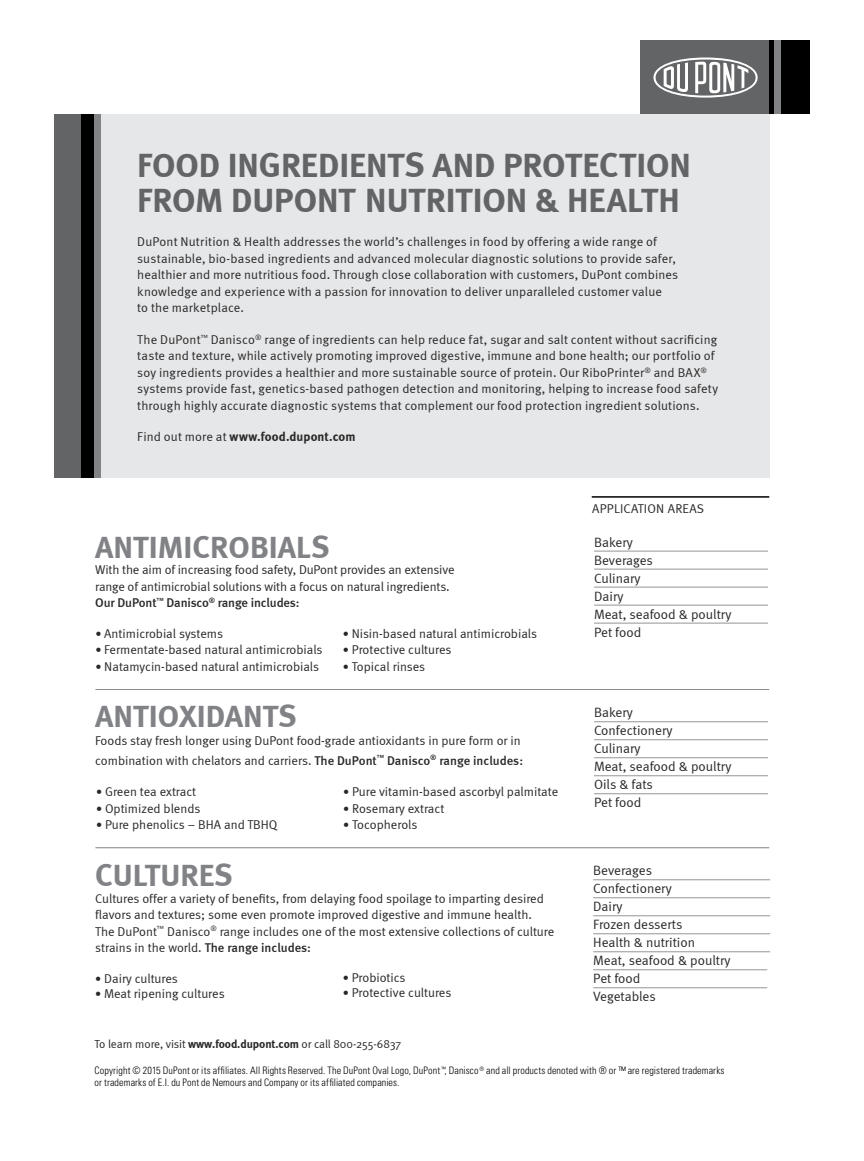
<style>
.page{position:relative;width:864px;height:1161px;background:#fff}
.page>*{position:absolute;margin:0;border:0;box-sizing:border-box;transform-origin:0 0}
.t1{font:700 34.5px/34.5px "Meta";letter-spacing:-.005em;color:#636466}
.t2{font:700 31.5px "Meta";color:#808285}
.t3{font:13.5px/18px "Meta Normal";color:#292829}
.t4{font:12.75px/16.5px "Meta Normal";color:#292829}
.t5{font:12.75px/16.5px "Meta Normal LF";letter-spacing:.01em;color:#292829}
.t6{font:500 12.75px "Meta";letter-spacing:-.01em;color:#292829}
.t7{font:700 12.75px "Meta";letter-spacing:.01em;color:#292829}
.t8{font:12.75px "Meta Normal";letter-spacing:.02em;color:#292829}
.t9{font:11.7px "Meta Normal";letter-spacing:-.005em;color:#292829}
.t10{font:300 condensed 10.35px/11.9px "Univers";letter-spacing:.015em;color:#000}
.s1{font-family:"Meta Normal LF";font-weight:400}
.s2{font-size:12px}
.s3{font-family:"Meta";font-weight:500}
.s4{font-family:"Meta";font-weight:700}
</style>
<div class="page">
<hr style="left:95px;top:689px;width:674px;height:1px;background:#000">
<hr style="left:95px;top:848px;width:674px;height:1px;background:#000">
<hr style="left:594px;top:551px;width:174px;height:1px;background:#939598">
<hr style="left:594px;top:569px;width:174px;height:1px;background:#939598">
<hr style="left:594px;top:587px;width:174px;height:1px;background:#939598">
<hr style="left:594px;top:605px;width:174px;height:1px;background:#939598">
<hr style="left:594px;top:623px;width:174px;height:1px;background:#939598">
<hr style="left:594px;top:722px;width:174px;height:1px;background:#939598">
<hr style="left:594px;top:740px;width:174px;height:1px;background:#939598">
<hr style="left:594px;top:758px;width:174px;height:1px;background:#939598">
<hr style="left:594px;top:776px;width:174px;height:1px;background:#939598">
<hr style="left:594px;top:794px;width:174px;height:1px;background:#939598">
<hr style="left:592px;top:496px;width:177px;height:2px;background:#000">
<div style="left:94px;top:114px;width:675px;height:364px;background:#e6e7e8"></div>
<div style="left:94px;top:114px;width:7px;height:364px;background:#808285"></div>
<div style="left:81px;top:114px;width:13px;height:364px;background:#000"></div>
<div style="left:54px;top:114px;width:27px;height:364px;background:#636466"></div>
<div style="left:640px;top:40px;width:150px;height:74px;background:#636466"></div>
<div style="left:770px;top:40px;width:40px;height:74px;background:#000"></div>
<div style="left:774px;top:40px;width:7px;height:74px;background:#808285"></div>
<svg style="left:653px;top:58px;width:105px;height:40px"></svg>
<hr style="left:593px;top:880px;width:177px;height:1px;background:#939598">
<hr style="left:593px;top:898px;width:177px;height:1px;background:#939598">
<hr style="left:593px;top:916px;width:177px;height:1px;background:#939598">
<hr style="left:593px;top:934px;width:177px;height:1px;background:#939598">
<hr style="left:593px;top:952px;width:177px;height:1px;background:#939598">
<hr style="left:593px;top:970px;width:174px;height:1px;background:#939598">
<hr style="left:593px;top:988px;width:174px;height:1px;background:#939598">
<h1 class="t1" style="left:137px;top:148px;width:555px">FOOD INGREDIENTS AND PROTECTION<br>FROM DUPONT NUTRITION &amp; HEALTH</h1>
<p class="t5" style="left:137px;top:234px;width:542px">DuPont Nutrition &amp; Health addresses the world’s challenges in food by offering a wide range of sustainable, bio-based ingredients and advanced molecular diagnostic solutions to provide safer, healthier and more nutritious food. Through close collaboration with customers, DuPont combines knowledge and experience with a passion for innovation to deliver unparalleled customer value<br>to the marketplace.</p>
<p class="t5" style="left:137px;top:331px;width:583px">The DuPont<sup>™</sup> Danisco<sup>®</sup> range of ingredients can help reduce fat, sugar and salt content without sacrificing taste and texture, while actively promoting improved digestive, immune and bone health; our portfolio of soy ingredients provides a healthier and more sustainable source of protein. Our RiboPrinter<sup>®</sup> and BAX<sup>® </sup>systems provide fast, genetics-based pathogen detection and monitoring, helping to increase food safety through highly accurate diagnostic systems that complement our food protection ingredient solutions.</p>
<p class="t7" style="left:137px;top:429px;width:220px"><span class="s1">Find out more at</span> www.food.dupont.com</p>
<h2 class="t2" style="left:95px;top:528px;width:236px">ANTIMICROBIALS</h2>
<p class="t4" style="left:95px;top:562px;width:361px">With the aim of increasing food safety, DuPont provides an extensive range of antimicrobial solutions with a focus on natural ingredients.</p>
<p class="t6" style="left:95px;top:596px;width:206px">Our DuPont<sup>™</sup> Danisco<sup>®</sup> range includes:</p>
<p class="t4" style="left:95px;top:625px;width:129px"><span class="s2">•</span> Antimicrobial systems</p>
<p class="t4" style="left:95px;top:641px;width:229px"><span class="s2">•</span> Fermentate-based natural antimicrobials</p>
<p class="t4" style="left:95px;top:658px;width:225px"><span class="s2">•</span> Natamycin-based natural antimicrobials</p>
<p class="t4" style="left:343px;top:625px;width:196px"><span class="s2">•</span> Nisin-based natural antimicrobials</p>
<p class="t4" style="left:343px;top:641px;width:110px"><span class="s2">•</span> Protective cultures</p>
<p class="t4" style="left:343px;top:658px;width:84px"><span class="s2">•</span> Topical rinses</p>
<h2 class="t2" style="left:95px;top:697px;width:203px">ANTIOXIDANTS</h2>
<p class="t4" style="left:95px;top:731px;width:429px;line-height:19.5px">Foods stay fresh longer using DuPont food-grade antioxidants in pure form or in combination with chelators and carriers. <span class="s3">The DuPont</span><sup>™</sup> <span class="s3">Danisco</span><sup>®</sup> <span class="s3">range includes:</span></p>
<p class="t4" style="left:96px;top:784px;width:102px"><span class="s2">•</span> Green tea extract</p>
<p class="t4" style="left:96px;top:800px;width:106px"><span class="s2">•</span> Optimized blends</p>
<p class="t4" style="left:96px;top:817px;width:183px"><span class="s2">•</span> Pure phenolics – BHA and TBHQ</p>
<p class="t4" style="left:343px;top:784px;width:217px"><span class="s2">•</span> Pure vitamin-based ascorbyl palmitate</p>
<p class="t4" style="left:343px;top:800px;width:103px"><span class="s2">•</span> Rosemary extract</p>
<p class="t4" style="left:343px;top:817px;width:76px"><span class="s2">•</span> Tocopherols</p>
<h2 class="t2" style="left:95px;top:856px;width:139px">CULTURES</h2>
<p class="t4" style="left:95px;top:890px;width:461px">Cultures offer a variety of benefits, from delaying food spoilage to imparting desired flavors and textures; some even promote improved digestive and immune health.<br>The DuPont<sup>™</sup> Danisco<sup>®</sup> range includes one of the most extensive collections of culture strains in the world. <span class="s3">The range includes:</span></p>
<p class="t4" style="left:95px;top:970px;width:84px"><span class="s2">•</span> Dairy cultures</p>
<p class="t4" style="left:95px;top:985px;width:131px"><span class="s2">•</span> Meat ripening cultures</p>
<p class="t4" style="left:343px;top:969px;width:64px"><span class="s2">•</span> Probiotics</p>
<p class="t4" style="left:343px;top:984px;width:110px"><span class="s2">•</span> Protective cultures</p>
<p class="t8" style="left:592px;top:501px;width:113px">APPLICATION AREAS</p>
<p class="t3" style="left:594px;top:533px;width:139px">Bakery<br>Beverages<br>Culinary<br>Dairy<br>Meat, seafood &amp; poultry<br>Pet food</p>
<p class="t3" style="left:594px;top:703px;width:139px">Bakery<br>Confectionery<br>Culinary<br>Meat, seafood &amp; poultry<br>Oils &amp; fats<br>Pet food</p>
<p class="t3" style="left:593px;top:861px;width:139px">Beverages<br>Confectionery<br>Dairy<br>Frozen desserts<br>Health &amp; nutrition<br>Meat, seafood &amp; poultry<br>Pet food<br>Vegetables</p>
<p class="t9" style="left:95px;top:1037px;width:308px">To learn more, visit <span class="s4">www.food.dupont.com</span> or call 800-255-6837</p>
<p class="t10" style="left:95px;top:1064px;width:631px">Copyright © 2015 DuPont or its affiliates. All Rights Reserved. The DuPont Oval Logo, DuPont <sup>™</sup>, Danisco <sup>®</sup> and all products denoted with ® or ™ are registered trademarks or trademarks of E.I. du Pont de Nemours and Company or its affiliated companies.</p>
</div>
